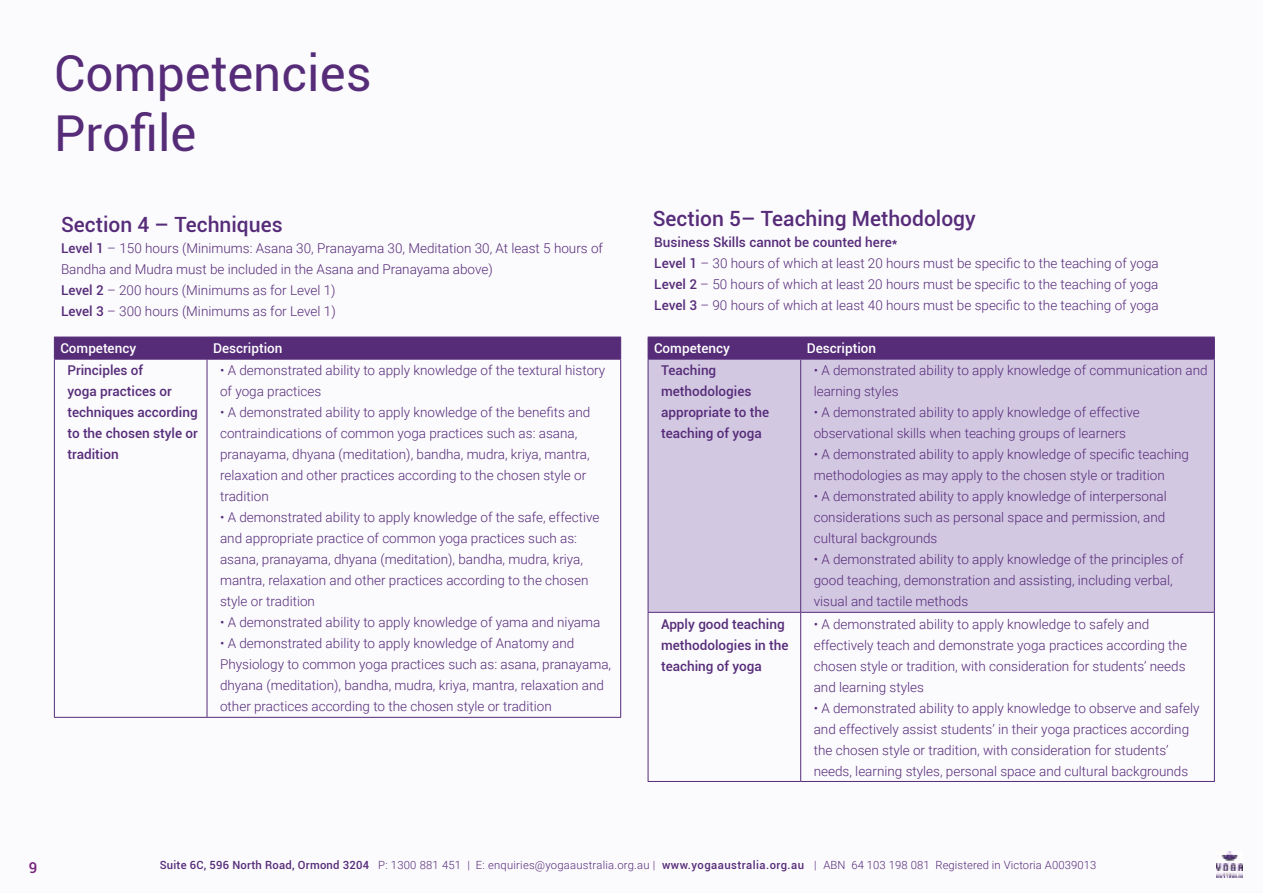
<style>
.page{position:relative;width:1263px;height:893px;background:#fbfafd}
.page>*{position:absolute;margin:0;border:0;box-sizing:border-box;transform-origin:0 0}
.t1{font:49.5px/59.4px "Roboto";color:#562c79}
.t2{font:500 21px "Roboto";color:#562c79}
.t3{font:500 15px "Roboto";color:#76237b}
.t4{font:300 13.5px/21px "Roboto";color:#562c79}
.t5{font:500 13.5px/21px "Roboto";color:#562c79}
.t6{font:500 13.5px "Roboto";color:#fff}
.t7{font:300 11.25px "Roboto";letter-spacing:.01em;color:#562c79}
.s1{font-weight:500}
</style>
<div class="page">
<img style="left:1216px;top:851px;width:27px;height:25px">
<svg style="left:1216px;top:876px;width:27px;height:1px"></svg>
<div style="left:54px;top:337px;width:567px;height:22px;background:#562c79"></div>
<hr style="left:54px;top:359px;width:153px;height:1px;background:#562c79">
<hr style="left:54px;top:360px;width:1px;height:357px;background:#562c79">
<hr style="left:207px;top:359px;width:414px;height:1px;background:#562c79">
<hr style="left:207px;top:360px;width:1px;height:357px;background:#562c79">
<hr style="left:620px;top:360px;width:1px;height:357px;background:#562c79">
<hr style="left:54px;top:717px;width:153px;height:1px;background:#562c79">
<hr style="left:207px;top:717px;width:414px;height:1px;background:#562c79">
<div style="left:649px;top:360px;width:565px;height:252px;background:#d3c8e2"></div>
<hr style="left:648px;top:359px;width:153px;height:1px;background:#562c79">
<hr style="left:648px;top:360px;width:1px;height:252px;background:#562c79">
<hr style="left:648px;top:613px;width:1px;height:168px;background:#562c79">
<div style="left:648px;top:337px;width:567px;height:22px;background:#562c79"></div>
<hr style="left:801px;top:359px;width:414px;height:1px;background:#562c79">
<hr style="left:800px;top:360px;width:1px;height:252px;background:#562c79">
<hr style="left:1214px;top:360px;width:1px;height:252px;background:#562c79">
<hr style="left:800px;top:613px;width:1px;height:168px;background:#562c79">
<hr style="left:1214px;top:613px;width:1px;height:168px;background:#562c79">
<hr style="left:648px;top:612px;width:153px;height:1px;background:#562c79">
<hr style="left:648px;top:781px;width:153px;height:1px;background:#562c79">
<hr style="left:801px;top:612px;width:414px;height:1px;background:#562c79">
<hr style="left:801px;top:781px;width:414px;height:1px;background:#562c79">
<h1 class="t1" style="left:54px;top:42px;width:319px">Competencies<br>Profile</h1>
<h2 class="t2" style="left:61px;top:210px;width:223px">Section 4 – Techniques</h2>
<p class="t4" style="left:61px;top:237px;width:544px"><span class="s1">Level 1</span> – 150 hours (Minimums: Asana 30, Pranayama 30, Meditation 30, At least 5 hours of Bandha and Mudra must be included in the Asana and Pranayama above)<br><span class="s1">Level 2</span> – 200 hours (Minimums as for Level 1)<br><span class="s1">Level 3</span> – 300 hours (Minimums as for Level 1)</p>
<p class="t6" style="left:60px;top:339px;width:77px">Competency</p>
<p class="t6" style="left:213px;top:339px;width:71px">Description</p>
<p class="t5" style="left:67px;top:359px;width:132px">Principles of<br>yoga practices or techniques according to the chosen style or tradition</p>
<p class="t4" style="left:220px;top:359px;width:387px">• A demonstrated ability to apply knowledge of the textural history of yoga practices</p>
<p class="t4" style="left:220px;top:402px;width:372px">• A demonstrated ability to apply knowledge of the benefits and contraindications of common yoga practices such as: asana, pranayama, dhyana (meditation), bandha, mudra, kriya, mantra, relaxation and other practices according to the chosen style or tradition</p>
<p class="t4" style="left:220px;top:507px;width:381px">• A demonstrated ability to apply knowledge of the safe, effective and appropriate practice of common yoga practices such as: asana, pranayama, dhyana (meditation), bandha, mudra, kriya, mantra, relaxation and other practices according to the chosen style or tradition</p>
<p class="t4" style="left:220px;top:612px;width:382px">• A demonstrated ability to apply knowledge of yama and niyama</p>
<p class="t4" style="left:220px;top:633px;width:393px">• A demonstrated ability to apply knowledge of Anatomy and Physiology to common yoga practices such as: asana, pranayama, dhyana (meditation), bandha, mudra, kriya, mantra, relaxation and other practices according to the chosen style or tradition</p>
<h2 class="t2" style="left:653px;top:204px;width:325px">Section 5– Teaching Methodology</h2>
<p class="t4" style="left:654px;top:231px;width:506px"><span class="s1">Business Skills cannot be counted here*<br>Level 1</span> – 30 hours of which at least 20 hours must be specific to the teaching of yoga <span class="s1">Level 2</span> – 50 hours of which at least 20 hours must be specific to the teaching of yoga <span class="s1">Level 3</span> – 90 hours of which at least 40 hours must be specific to the teaching of yoga</p>
<p class="t6" style="left:654px;top:339px;width:77px">Competency</p>
<p class="t6" style="left:807px;top:339px;width:71px">Description</p>
<p class="t5" style="left:661px;top:359px;width:110px">Teaching methodologies appropriate to the teaching of yoga</p>
<p class="t4" style="left:814px;top:359px;width:395px">• A demonstrated ability to apply knowledge of communication and learning styles</p>
<p class="t4" style="left:814px;top:401px;width:328px">• A demonstrated ability to apply knowledge of effective observational skills when teaching groups of learners</p>
<p class="t4" style="left:814px;top:444px;width:377px">• A demonstrated ability to apply knowledge of specific teaching methodologies as may apply to the chosen style or tradition</p>
<p class="t4" style="left:814px;top:486px;width:355px;text-align:justify">• A demonstrated ability to apply knowledge of interpersonal considerations such as personal space and permission, and cultural backgrounds</p>
<p class="t4" style="left:814px;top:549px;width:371px">• A demonstrated ability to apply knowledge of the principles of good teaching, demonstration and assisting, including verbal, visual and tactile methods</p>
<p class="t5" style="left:661px;top:613px;width:129px">Apply good teaching methodologies in the teaching of yoga</p>
<p class="t4" style="left:814px;top:613px;width:375px">• A demonstrated ability to apply knowledge to safely and effectively teach and demonstrate yoga practices according the chosen style or tradition, with consideration for students’ needs and learning styles</p>
<p class="t4" style="left:814px;top:697px;width:387px">• A demonstrated ability to apply knowledge to observe and safely and effectively assist students’ in their yoga practices according the chosen style or tradition, with consideration for students’ needs, learning styles, personal space and cultural backgrounds</p>
<p class="t3" style="left:29px;top:857px;width:10px">9</p>
<p class="t7" style="left:160px;top:857px;width:938px"><span class="s1">Suite 6C, 596 North Road, Ormond 3204</span> P: 1300 881 451 | E: enquiries@yogaaustralia.org.au | <span class="s1">www.yogaaustralia.org.au</span> | ABN 64 103 198 081 Registered in Victoria A0039013</p>
</div>
